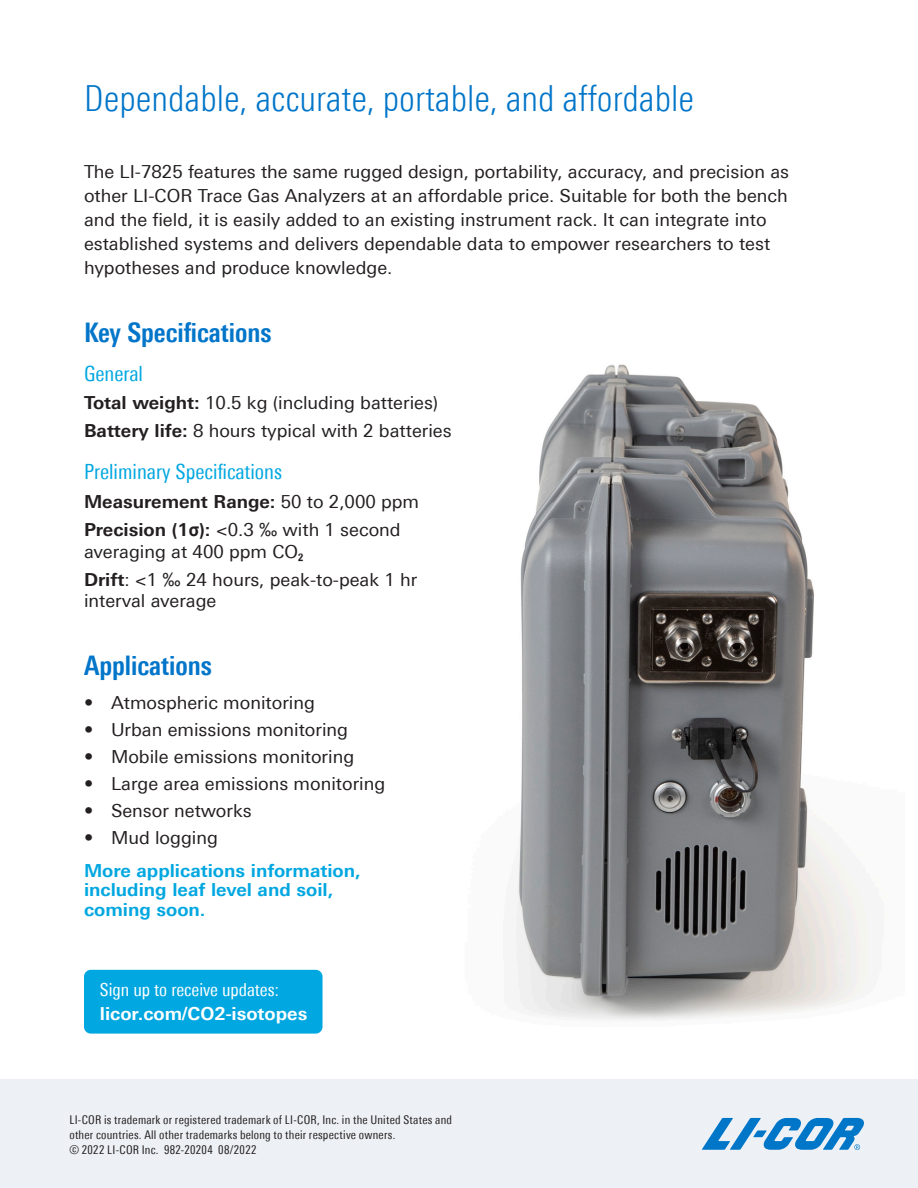
<style>
.page{position:relative;width:918px;height:1188px;background:#fff}
.page>*{position:absolute;margin:0;border:0;box-sizing:border-box;transform-origin:0 0}
.t1{font:300 condensed 36px "Univers Next Pro";color:#0075c9}
.t2{font:700 condensed 27px "Univers Next Pro";color:#0075c9}
.t3{font:condensed 21px "Univers Next Pro";color:#00a7e0}
.t4{font:18px/24px "Univers Next Pro";color:#231f20}
.t5{font:700 18px/19.5px "Univers Next Pro";color:#00a7e0}
.t6{font:700 18px "Univers Next Pro";color:#231f20}
.t7{font:condensed 18px "Univers Next Pro";color:#fff}
.t8{font:700 18px "Univers Next Pro";color:#fff}
.t9{font:condensed 12px/15px "Univers Next Pro";letter-spacing:.02em;color:#231f20}
.s1{font-weight:700}
.s2{font-weight:400}
.s3{font-family:"Roboto";font-weight:700}
.s4{font-weight:700;font-stretch:condensed}
</style>
<div class="page">
<img style="left:438px;top:364px;width:467px;height:716px">
<div style="left:0;top:1080px;width:918px;height:108px;background:#edf1f6"></div>
<svg style="left:702px;top:1118px;width:162px;height:32px"></svg>
<div style="left:84px;top:970px;width:239px;height:64px;background:#00a7e0;border-radius:7px"></div>
<p class="t1" style="left:84px;top:78px;width:612px">Dependable, accurate, portable, and affordable</p>
<p class="t4" style="left:84px;top:160px;width:707px">The LI-7825 features the same rugged design, portability, accuracy, and precision as other LI-COR Trace Gas Analyzers at an affordable price. Suitable for both the bench and the field, it is easily added to an existing instrument rack. It can integrate into established systems and delivers dependable data to empower researchers to test hypotheses and produce knowledge.</p>
<p class="t2" style="left:84px;top:316px;width:189px">Key Specifications</p>
<p class="t3" style="left:84px;top:361px;width:61px">General</p>
<p class="t4" style="left:84px;top:391px;width:356px"><span class="s1">Total weight:</span> 10.5 kg (including batteries)</p>
<p class="t4" style="left:84px;top:419px;width:369px"><span class="s1">Battery life:</span> 8 hours typical with 2 batteries</p>
<p class="t3" style="left:84px;top:460px;width:200px">Preliminary Specifications</p>
<p class="t6" style="left:84px;top:490px;width:337px">Measurement Range: <span class="s2">50 to 2,000 ppm</span></p>
<p class="t4" style="left:84px;top:519px;width:318px;line-height:21.6px"><span class="s1">Precision (1</span><span class="s3">σ</span><span class="s1">):</span> &lt;0.3 ‰ with 1 second averaging at 400 ppm CO<span class="s4">₂</span></p>
<p class="t4" style="left:84px;top:569px;width:335px;line-height:21.6px"><span class="s1">Drift</span>: &lt;1 ‰ 24 hours, peak-to-peak 1 hr interval average</p>
<p class="t2" style="left:84px;top:650px;width:129px">Applications</p>
<p class="t4" style="left:84px;top:691px;width:232px">• Atmospheric monitoring</p>
<p class="t4" style="left:84px;top:718px;width:266px">• Urban emissions monitoring</p>
<p class="t4" style="left:84px;top:745px;width:272px">• Mobile emissions monitoring</p>
<p class="t4" style="left:84px;top:772px;width:303px">• Large area emissions monitoring</p>
<p class="t4" style="left:84px;top:799px;width:169px">• Sensor networks</p>
<p class="t4" style="left:84px;top:826px;width:135px">• Mud logging</p>
<p class="t5" style="left:84px;top:861px;width:278px">More applications information, including leaf level and soil, coming soon.</p>
<p class="t7" style="left:100px;top:979px;width:180px">Sign up to receive updates:</p>
<p class="t8" style="left:100px;top:1003px;width:209px">licor.com/CO2-isotopes</p>
<p class="t9" style="left:69px;top:1112px;width:384px">LI-COR is trademark or registered trademark of LI-COR, Inc. in the United States and other countries. All other trademarks belong to their respective owners.</p>
<p class="t9" style="left:69px;top:1142px;width:189px">© 2022 LI-COR Inc. 982-20204 08/2022</p>
</div>
